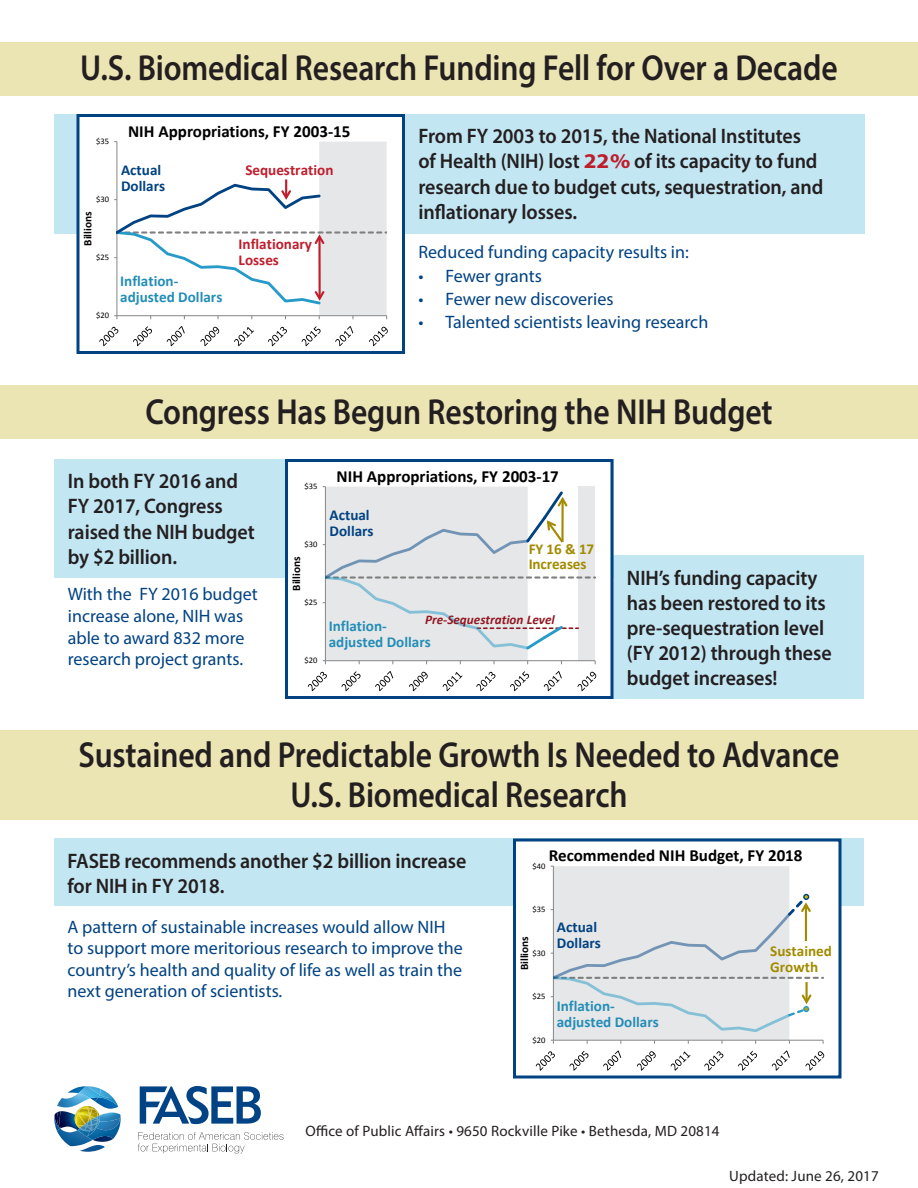
<style>
.page{position:relative;width:918px;height:1188px;background:#fff}
.page>*{position:absolute;margin:0;border:0;box-sizing:border-box;transform-origin:0 0}
.t1{font:600 36.3px/39.6px "Myriad Pro";letter-spacing:-.005em;color:#231f20;text-align:center;scale:.87 1}
.t2{font:600 21px/25.2px "Myriad Pro";letter-spacing:-.005em;color:#231f20;scale:.95 1}
.t3{font:18px/21.6px "Myriad Pro";color:#004282}
.t4{font:700 16.95px "Calibri";color:#000}
.t5{font:700 15.15px/16px "Calibri";color:#238db7}
.t6{font:700 15.15px/16px "Calibri";color:#004282}
.t7{font:700 15.15px/16px "Calibri";color:#be1e2d}
.t8{font:700 15.15px/14.2px "Calibri";color:#a28b00}
.t9{font:15px "Myriad Pro";letter-spacing:.01em;color:#231f20}
.t10{font:italic 700 13.2px "Calibri";color:#911723}
.t11{font:700 11.4px "Calibri";color:#000}
.t12{font:8.55px "Calibri";color:#000}
.s1{font-weight:700;color:#be1d2c}
</style>
<div class="page">
<div style="left:295px;top:555px;width:569px;height:144px;background:#c3e6f3"></div>
<div style="left:54px;top:114px;width:811px;height:120px;background:#c3e6f3"></div>
<div style="left:0;top:42px;width:918px;height:54px;background:#ebe4b3"></div>
<svg style="left:76px;top:114px;width:329px;height:240px"></svg>
<svg style="left:138px;top:1132px;width:145px;height:22px"></svg>
<svg style="left:140px;top:1086px;width:121px;height:38px"></svg>
<img style="left:54px;top:1086px;width:67px;height:66px">
<div style="left:0;top:386px;width:918px;height:54px;background:#ebe4b3"></div>
<div style="left:0;top:730px;width:918px;height:90px;background:#ebe4b3"></div>
<div style="left:54px;top:459px;width:559px;height:119px;background:#c3e6f3"></div>
<svg style="left:285px;top:459px;width:329px;height:240px;background:#e2e6e9"></svg>
<div style="left:54px;top:838px;width:810px;height:68px;background:#c3e6f3"></div>
<svg style="left:513px;top:838px;width:329px;height:241px"></svg>
<p class="t1" style="left:80px;top:47px;width:872px">U.S. Biomedical Research Funding Fell for Over a Decade</p>
<p class="t12" style="left:96px;top:136px;width:14px">$35</p>
<p class="t12" style="left:96px;top:194px;width:14px">$30</p>
<p class="t11" style="left:81px;top:246px;width:36px;rotate:-90deg">Billions</p>
<p class="t12" style="left:96px;top:252px;width:14px">$25</p>
<p class="t12" style="left:96px;top:310px;width:14px">$20</p>
<p class="t4" style="left:128px;top:120px;width:224px">NIH Appropriations, FY 2003-15</p>
<p class="t6" style="left:121px;top:162px;width:46px">Actual<br>Dollars</p>
<p class="t7" style="left:245px;top:162px;width:90px">Sequestration</p>
<p class="t5" style="left:120px;top:273px;width:104px">Inflation&shy;adjusted Dollars</p>
<p class="t7" style="left:239px;top:236px;width:75px">Inflationary<br>Losses</p>
<p class="t2" style="left:418px;top:123px;width:428px">From FY 2003 to 2015, the National Institutes of Health (NIH) lost <span class="s1">22%</span> of its capacity to fund research due to budget cuts, sequestration, and inflationary losses.</p>
<p class="t3" style="left:418px;top:241px;width:272px">Reduced funding capacity results in:</p>
<p class="t3" style="left:418px;top:264px;width:125px">• Fewer grants</p>
<p class="t3" style="left:418px;top:288px;width:197px">• Fewer new discoveries</p>
<p class="t3" style="left:418px;top:311px;width:291px">• Talented scientists leaving research</p>
<p class="t1" style="left:145px;top:391px;width:723px">Congress Has Begun Restoring the NIH Budget</p>
<p class="t2" style="left:68px;top:468px;width:198px">In both FY 2016 and<br>FY 2017, Congress raised the NIH budget by $2 billion.</p>
<p class="t3" style="left:68px;top:583px;width:191px">With the FY 2016 budget increase alone, NIH was able to award 832 more research project grants.</p>
<p class="t12" style="left:305px;top:481px;width:14px">$35</p>
<p class="t12" style="left:305px;top:539px;width:14px">$30</p>
<p class="t11" style="left:289px;top:591px;width:36px;rotate:-90deg">Billions</p>
<p class="t12" style="left:305px;top:597px;width:14px">$25</p>
<p class="t12" style="left:305px;top:655px;width:14px">$20</p>
<p class="t4" style="left:337px;top:465px;width:224px">NIH Appropriations, FY 2003-17</p>
<p class="t6" style="left:330px;top:507px;width:46px">Actual<br>Dollars</p>
<p class="t8" style="left:529px;top:542px;width:67px">FY 16 &amp; 17<br>Increases</p>
<p class="t10" style="left:425px;top:611px;width:131px">Pre-Sequestration Level</p>
<p class="t5" style="left:329px;top:618px;width:104px">Inflation&shy;adjusted Dollars</p>
<p class="t2" style="left:627px;top:565px;width:217px">NIH’s funding capacity has been restored to its pre-sequestration level (FY 2012) through these budget increases!</p>
<p class="t1" style="left:78px;top:734px;width:876px">Sustained and Predictable Growth Is Needed to Advance<br>U.S. Biomedical Research</p>
<p class="t2" style="left:68px;top:848px;width:421px">FASEB recommends another $2 billion increase for NIH in FY 2018.</p>
<p class="t3" style="left:68px;top:915px;width:397px">A pattern of sustainable increases would allow NIH to support more meritorious research to improve the country’s health and quality of life as well as train the next generation of scientists.</p>
<p class="t4" style="left:549px;top:845px;width:255px">Recommended NIH Budget, FY 2018</p>
<p class="t12" style="left:533px;top:860px;width:14px">$40</p>
<p class="t12" style="left:533px;top:904px;width:14px">$35</p>
<p class="t11" style="left:517px;top:970px;width:36px;rotate:-90deg">Billions</p>
<p class="t12" style="left:533px;top:947px;width:14px">$30</p>
<p class="t12" style="left:533px;top:991px;width:14px">$25</p>
<p class="t12" style="left:533px;top:1034px;width:14px">$20</p>
<p class="t6" style="left:557px;top:918px;width:46px">Actual<br>Dollars</p>
<p class="t5" style="left:557px;top:997px;width:104px">Inflation&shy;adjusted Dollars</p>
<p class="t8" style="left:770px;top:943px;width:63px;line-height:16px">Sustained<br>Growth</p>
<p class="t9" style="left:305px;top:1121px;width:416px">Office of Public Affairs • 9650 Rockville Pike • Bethesda, MD 20814</p>
<p class="t9" style="left:729px;top:1167px;width:151px">Updated: June 26, 2017</p>
</div>
